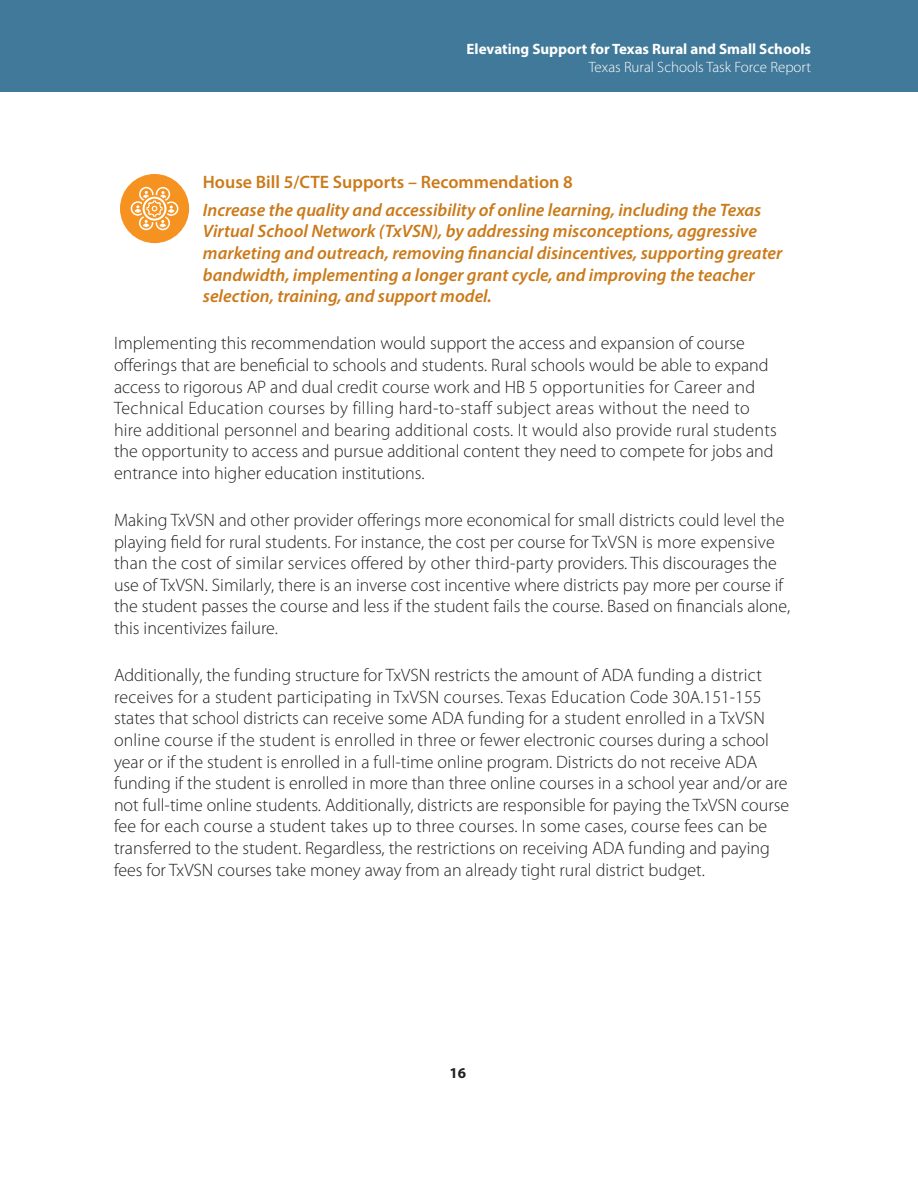
<style>
.page{position:relative;width:918px;height:1188px;background:#fff}
.page>*{position:absolute;margin:0;border:0;box-sizing:border-box;transform-origin:0 0}
.t1{font:300 18px/21.6px "Myriad Pro";color:#231f20}
.t2{font:italic 600 18px/21.6px "Myriad Pro";color:#cb7a19}
.t3{font:600 18px "Myriad Pro";color:#cb7a19}
.t4{font:700 15px "Myriad Pro";color:#fff}
.t5{font:300 15px "Myriad Pro";color:#fff}
.t6{font:700 15px "Myriad Pro";color:#231f20}
</style>
<div class="page">
<div style="left:0;top:0;width:918px;height:92px;background:#407999"></div>
<div style="left:120px;top:174px;width:69px;height:69px;background:#f69220;border-radius:50%"></div>
<svg style="left:131px;top:187px;width:47px;height:43px"></svg>
<p class="t4" style="left:467px;top:39px;width:346px">Elevating Support for Texas Rural and Small Schools</p>
<p class="t5" style="left:589px;top:58px;width:224px">Texas Rural Schools Task Force Report</p>
<p class="t3" style="left:203px;top:170px;width:371px">House Bill 5/CTE Supports – Recommendation 8</p>
<p class="t2" style="left:203px;top:199px;width:581px">Increase the quality and accessibility of online learning, including the Texas Virtual School Network (TxVSN), by addressing misconceptions, aggressive marketing and outreach, removing financial disincentives, supporting greater bandwidth, implementing a longer grant cycle, and improving the teacher selection, training, and support model.</p>
<p class="t1" style="left:114px;top:332px;width:664px">Implementing this recommendation would support the access and expansion of course offerings that are beneficial to schools and students. Rural schools would be able to expand access to rigorous AP and dual credit course work and HB 5 opportunities for Career and Technical Education courses by filling hard-to-staff subject areas without the need to hire additional personnel and bearing additional costs. It would also provide rural students the opportunity to access and pursue additional content they need to compete for jobs and entrance into higher education institutions.</p>
<p class="t1" style="left:114px;top:509px;width:678px">Making TxVSN and other provider offerings more economical for small districts could level the playing field for rural students. For instance, the cost per course for TxVSN is more expensive than the cost of similar services offered by other third-party providers. This discourages the use of TxVSN. Similarly, there is an inverse cost incentive where districts pay more per course if the student passes the course and less if the student fails the course. Based on financials alone, this incentivizes failure.</p>
<p class="t1" style="left:114px;top:664px;width:677px">Additionally, the funding structure for TxVSN restricts the amount of ADA funding a district receives for a student participating in TxVSN courses. Texas Education Code 30A.151-155 states that school districts can receive some ADA funding for a student enrolled in a TxVSN online course if the student is enrolled in three or fewer electronic courses during a school year or if the student is enrolled in a full-time online program. Districts do not receive ADA funding if the student is enrolled in more than three online courses in a school year and/or are not full-time online students. Additionally, districts are responsible for paying the TxVSN course fee for each course a student takes up to three courses. In some cases, course fees can be transferred to the student. Regardless, the restrictions on receiving ADA funding and paying fees for TxVSN courses take money away from an already tight rural district budget.</p>
<p class="t6" style="left:450px;top:1063px;width:18px">16</p>
</div>
